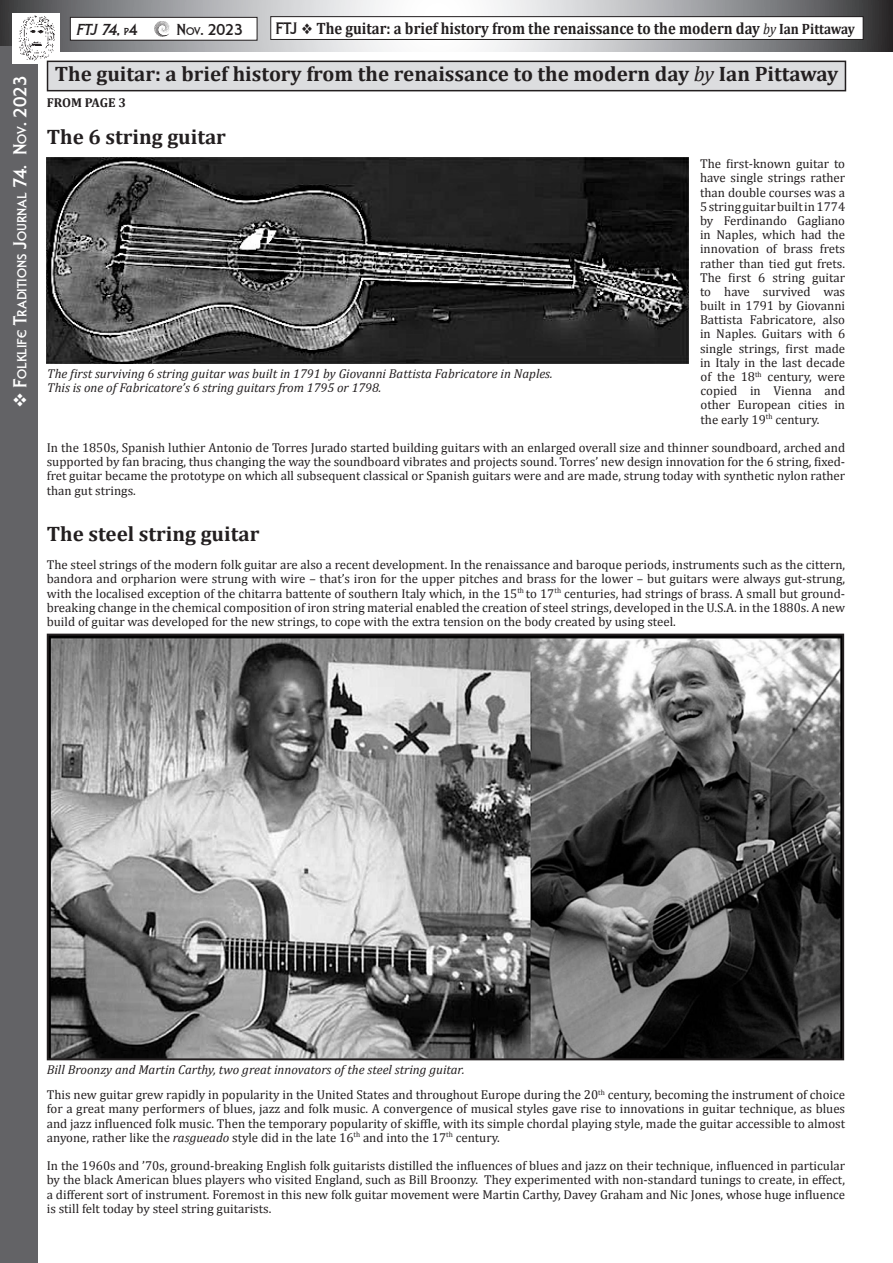
<style>
.page{position:relative;width:893px;height:1263px;background:#fff}
.page>*{position:absolute;margin:0;border:0;box-sizing:border-box;transform-origin:0 0}
.t1{font:700 21px "Cambria";color:#231f20}
.t2{font:700 16.5px "Cambria";color:#231f20;scale:.89 1}
.t3{font:italic 16.5px "Liberty D";color:#231f20}
.t4{font:16.5px "Liberty D";color:#231f20}
.t5{font:13.65px "Liberty D";color:#fff}
.t6{font:12.9px/14.2px "Cambria";color:#231f20;text-align:justify}
.t7{font:italic 12.9px/14.2px "Cambria";color:#231f20}
.t8{font:700 12.9px "Cambria";letter-spacing:-.01em;color:#231f20}
.t9{font:12.15px "Liberty D";color:#231f20}
.s1{font-size:19.5px}
.s2{font-style:normal;font-size:10.5px}
.s3{font-style:normal}
.s4{font-size:11.55px}
.s5{font-size:17.25px}
.s6{font-weight:400;font-style:italic}
.s7{font-family:"Liberty D";font-weight:400;font-size:17.25px}
.s8{font-weight:400;font-style:italic;font-size:15px}
.s9{font-size:15px}
.s10{font-style:italic}
</style>
<div class="page">
<svg style="left:0;top:0;width:892px;height:51px"></svg>
<div style="left:0;top:47px;width:37px;height:1216px;background:#636366"></div>
<div style="left:271px;top:16px;width:592px;height:24px;border:1px solid #231f20"></div>
<div style="left:12px;top:13px;width:48px;height:50px;background:#fff"></div>
<img style="left:18px;top:15px;width:39px;height:47px">
<div style="left:70px;top:17px;width:187px;height:23px;background:#fff"></div>
<div style="left:70px;top:17px;width:187px;height:23px;border:1px solid #231f20"></div>
<svg style="left:154px;top:21px;width:16px;height:16px"></svg>
<div style="left:48px;top:61px;width:797px;height:30px;background:#dcdddf"></div>
<div style="left:47px;top:61px;width:799px;height:30px;border:2px solid #231f20"></div>
<div style="left:275px;top:18px;width:586px;height:20px;background:#fff"></div>
<svg style="left:272px;top:18px;width:182px;height:26px"></svg>
<img style="left:47px;top:158px;width:642px;height:205px">
<img style="left:50px;top:637px;width:791px;height:420px">
<div style="left:47px;top:634px;width:797px;height:426px;border:2px solid #231f20"></div>
<p class="t5" style="left:15px;top:408px;width:334px;rotate:-90deg">❖ <span class="s1">F</span>OLKLIFE <span class="s1">T</span>RADITIONS <span class="s1">J</span>OURNAL <span class="s1">74. N</span>OV<span class="s1">. 2023</span></p>
<p class="t3" style="left:76px;top:20px;width:63px">FTJ74,<span class="s2">p</span> <span class="s3">4</span></p>
<p class="t4" style="left:176px;top:20px;width:68px">N<span class="s4">OV</span>. 2023</p>
<p class="t9" style="left:278px;top:23px;width:189px"><span class="s5">F</span>OLKLIFE <span class="s5">T</span>RADITIONS <span class="s5">J</span>OURNAL ❖</p>
<h1 class="t1" style="left:55px;top:59px;width:785px">The guitar: a brief history from the renaissance to the modern day <span class="s6">by</span> Ian Pittaway</h1>
<p class="t2" style="left:275px;top:16px;width:653px"><span class="s7">FTJ</span> ❖ The guitar: a brief history from the renaissance to the modern day <span class="s8">by</span> <span class="s9">Ian Pittaway</span></p>
<p class="t8" style="left:47px;top:93px;width:81px">FROM PAGE 3</p>
<h1 class="t1" style="left:47px;top:122px;width:181px">The 6 string guitar</h1>
<p class="t6" style="left:700px;top:157px;width:147px">The first-known guitar to have single strings rather than double courses was a 5 string guitar built in 1774 by Ferdinando Gagliano in Naples, which had the innovation of brass frets rather than tied gut frets.<br>The first 6 string guitar to have survived was built in 1791 by Giovanni Battista Fabricatore, also in Naples. Guitars with 6 single strings, first made in Italy in the last decade of the 18<sup>th</sup> century, were copied in Vienna and other European cities in the early 19<sup>th</sup> century.</p>
<p class="t6" style="left:47px;top:440px;width:800px">In the 1850s, Spanish luthier Antonio de Torres Jurado started building guitars with an enlarged overall size and thinner soundboard, arched and supported by fan bracing, thus changing the way the soundboard vibrates and projects sound. Torres’ new design innovation for the 6 string, fixed&shy;fret guitar became the prototype on which all subsequent classical or Spanish guitars were and are made, strung today with synthetic nylon rather than gut strings.</p>
<h1 class="t1" style="left:47px;top:519px;width:214px">The steel string guitar</h1>
<p class="t6" style="left:47px;top:558px;width:800px">The steel strings of the modern folk guitar are also a recent development. In the renaissance and baroque periods, instruments such as the cittern, bandora and orpharion were strung with wire – that’s iron for the upper pitches and brass for the lower – but guitars were always gut-strung, with the localised exception of the chitarra battente of southern Italy which, in the 15<sup>th</sup> to 17<sup>th</sup> centuries, had strings of brass. A small but ground&shy;breaking change in the chemical composition of iron string material enabled the creation of steel strings, developed in the U.S.A. in the 1880s. A new build of guitar was developed for the new strings, to cope with the extra tension on the body created by using steel.</p>
<p class="t7" style="left:47px;top:366px;width:507px">The first surviving 6 string guitar was built in 1791 by Giovanni Battista Fabricatore in Naples.<br>This is one of Fabricatore’s 6 string guitars from 1795 or 1798.</p>
<p class="t7" style="left:47px;top:1062px;width:420px">Bill Broonzy and Martin Carthy, two great innovators of the steel string guitar.</p>
<p class="t6" style="left:47px;top:1088px;width:800px">This new guitar grew rapidly in popularity in the United States and throughout Europe during the 20<sup>th</sup> century, becoming the instrument of choice for a great many performers of blues, jazz and folk music. A convergence of musical styles gave rise to innovations in guitar technique, as blues and jazz influenced folk music. Then the temporary popularity of skiffle, with its simple chordal playing style, made the guitar accessible to almost anyone, rather like the <span class="s10">rasgueado</span> style did in the late 16<sup>th</sup> and into the 17<sup>th</sup> century.</p>
<p class="t6" style="left:47px;top:1158px;width:800px">In the 1960s and ’70s, ground-breaking English folk guitarists distilled the influences of blues and jazz on their technique, influenced in particular by the black American blues players who visited England, such as Bill Broonzy. They experimented with non-standard tunings to create, in effect, a different sort of instrument. Foremost in this new folk guitar movement were Martin Carthy, Davey Graham and Nic Jones, whose huge influence is still felt today by steel string guitarists.</p>
</div>
